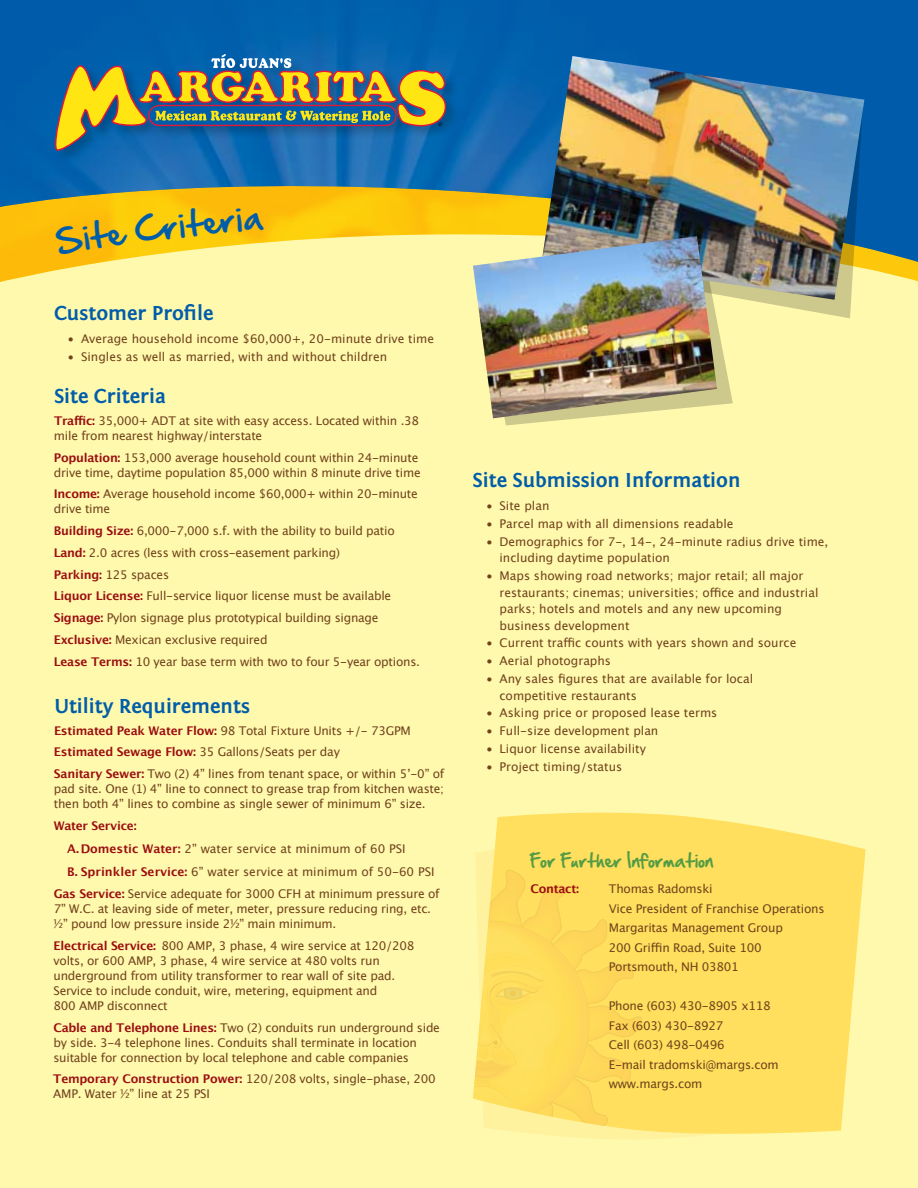
<style>
.page{position:relative;width:918px;height:1188px;background:#fff9ae}
.page>*{position:absolute;margin:0;border:0;box-sizing:border-box;transform-origin:0 0}
.t1{font:700 21px "Fontin Sans";color:#005daa}
.t2{font:16.5px "Hand Of Sean";letter-spacing:.02em;color:#539b44}
.t3{font:12px/15px "Lucida Grande";letter-spacing:-.02em;color:#71431c}
.t4{font:12px/16.5px "Lucida Grande";color:#71431c}
.t5{font:700 12px "Lucida Grande";letter-spacing:-.02em;color:#9b0e11}
.s1{font-weight:700;color:#9b0e11}
</style>
<div class="page">
<img style="left:0;top:262px;width:918px;height:20px">
<svg style="left:493px;top:322px;width:240px;height:104px"></svg>
<img style="left:0;top:0;width:918px;height:262px">
<svg style="left:749px;top:300px;width:102px;height:18px"></svg>
<img style="left:542px;top:56px;width:322px;height:244px">
<img style="left:473px;top:236px;width:244px;height:182px">
<div style="left:54px;top:53px;width:406px;height:111px;background:#000;opacity:.2"></div>
<svg style="left:55px;top:54px;width:391px;height:97px;background:#617f77"></svg>
<svg style="left:475px;top:812px;width:391px;height:326px;background:#fee266"></svg>
<svg style="left:475px;top:868px;width:167px;height:263px;background:#fee062"></svg>
<img style="left:509px;top:1118px;width:13px;height:3px">
<img style="left:607px;top:1083px;width:1px;height:19px">
<img style="left:590px;top:1043px;width:41px;height:31px">
<img style="left:589px;top:1005px;width:53px;height:36px">
<img style="left:607px;top:963px;width:24px;height:1px">
<img style="left:567px;top:919px;width:40px;height:1px">
<img style="left:525px;top:884px;width:42px;height:1px">
<img style="left:475px;top:882px;width:14px;height:38px">
<img style="left:506px;top:869px;width:18px;height:1px">
<img style="left:519px;top:1120px;width:47px;height:14px">
<img style="left:486px;top:1126px;width:2px;height:8px">
<img style="left:551px;top:1102px;width:57px;height:24px">
<img style="left:607px;top:1074px;width:24px;height:9px">
<img style="left:475px;top:1125px;width:11px;height:9px">
<img style="left:488px;top:1121px;width:34px;height:13px">
<img style="left:535px;top:1113px;width:15px;height:4px">
<img style="left:550px;top:1113px;width:3px;height:4px">
<img style="left:553px;top:1113px;width:54px;height:12px">
<img style="left:574px;top:1082px;width:33px;height:40px">
<img style="left:589px;top:1080px;width:41px;height:2px">
<img style="left:589px;top:1044px;width:41px;height:36px">
<img style="left:590px;top:1040px;width:49px;height:1px">
<img style="left:590px;top:1027px;width:51px;height:13px">
<img style="left:589px;top:1006px;width:53px;height:21px">
<img style="left:589px;top:1003px;width:44px;height:1px">
<img style="left:589px;top:976px;width:44px;height:27px">
<img style="left:589px;top:964px;width:44px;height:12px">
<img style="left:567px;top:920px;width:40px;height:49px">
<img style="left:489px;top:871px;width:1px;height:50px">
<img style="left:490px;top:870px;width:35px;height:51px">
<img style="left:522px;top:885px;width:45px;height:36px">
<img style="left:589px;top:1007px;width:1px;height:68px">
<img style="left:583px;top:927px;width:4px;height:40px">
<img style="left:509px;top:924px;width:74px;height:189px">
<img style="left:475px;top:922px;width:104px;height:45px">
<img style="left:475px;top:1124px;width:33px;height:1px">
<img style="left:475px;top:1110px;width:34px;height:14px">
<img style="left:475px;top:1110px;width:29px;height:3px">
<img style="left:484px;top:953px;width:68px;height:14px">
<img style="left:484px;top:957px;width:63px;height:9px">
<img style="left:485px;top:927px;width:52px;height:35px">
<img style="left:482px;top:966px;width:67px;height:1px">
<svg style="left:473px;top:967px;width:116px;height:143px;background:#fddd60"></svg>
<svg style="left:55px;top:207px;width:209px;height:48px;background:#fdc915"></svg>
<h1 class="t1" style="left:54px;top:302px;width:161px">Customer Profile</h1>
<p class="t4" style="left:68px;top:331px;width:368px">• Average household income $60,000+, 20-minute drive time</p>
<p class="t4" style="left:68px;top:349px;width:321px">• Singles as well as married, with and without children</p>
<h1 class="t1" style="left:54px;top:385px;width:114px">Site Criteria</h1>
<p class="t3" style="left:54px;top:413px;width:367px"><span class="s1">Traffic:</span> 35,000+ ADT at site with easy access. Located within .38 mile from nearest highway/interstate</p>
<p class="t3" style="left:54px;top:450px;width:368px"><span class="s1">Population:</span> 153,000 average household count within 24-minute drive time, daytime population 85,000 within 8 minute drive time</p>
<p class="t3" style="left:54px;top:487px;width:366px"><span class="s1">Income:</span> Average household income $60,000+ within 20-minute drive time</p>
<p class="t3" style="left:54px;top:520px;width:368px;line-height:21.8px"><span class="s1">Building Size:</span> 6,000-7,000 s.f. with the ability to build patio <span class="s1">Land:</span> 2.0 acres (less with cross-easement parking)<br><span class="s1">Parking:</span> 125 spaces<br><span class="s1">Liquor License:</span> Full-service liquor license must be available <span class="s1">Signage:</span> Pylon signage plus prototypical building signage <span class="s1">Exclusive:</span> Mexican exclusive required<br><span class="s1">Lease Terms:</span> 10 year base term with two to four 5-year options.</p>
<h1 class="t1" style="left:54px;top:694px;width:197px">Utility Requirements</h1>
<p class="t3" style="left:54px;top:720px;width:392px;line-height:21.8px"><span class="s1">Estimated Peak Water Flow:</span> 98 Total Fixture Units +/- 73GPM<br><span class="s1">Estimated Sewage Flow:</span> 35 Gallons/Seats per day<br><span class="s1">Sanitary Sewer:</span> Two (2) 4” lines from tenant space, or within 5’-0” of</p>
<p class="t3" style="left:54px;top:782px;width:392px">pad site. One (1) 4” line to connect to grease trap from kitchen waste; then both 4” lines to combine as single sewer of minimum 6” size.</p>
<p class="t4" style="left:67px;top:814px;width:369px;line-height:23.2px;text-indent:-14px"><span class="s1">Water Service:<br>A.Domestic Water:</span> 2” water service at minimum of 60 PSI<br><span class="s1">B. Sprinkler Service:</span> 6” water service at minimum of 50-60 PSI</p>
<p class="t3" style="left:54px;top:887px;width:387px"><span class="s1">Gas Service:</span> Service adequate for 3000 CFH at minimum pressure of<br>7” W.C. at leaving side of meter, meter, pressure reducing ring, etc. ½” pound low pressure inside 2½” main minimum.</p>
<p class="t3" style="left:53px;top:938px;width:363px"><span class="s1">Electrical Service:</span> 800 AMP, 3 phase, 4 wire service at 120/208 volts, or 600 AMP, 3 phase, 4 wire service at 480 volts run underground from utility transformer to rear wall of site pad.<br>Service to include conduit, wire, metering, equipment and<br>800 AMP disconnect</p>
<p class="t3" style="left:53px;top:1020px;width:388px"><span class="s1">Cable and Telephone Lines:</span> Two (2) conduits run underground side by side. 3-4 telephone lines. Conduits shall terminate in location suitable for connection by local telephone and cable companies</p>
<p class="t3" style="left:53px;top:1072px;width:384px"><span class="s1">Temporary Construction Power:</span> 120/208 volts, single-phase, 200<br>AMP. Water ½” line at 25 PSI</p>
<h1 class="t1" style="left:472px;top:468px;width:270px">Site Submission Information</h1>
<p class="t4" style="left:486px;top:498px;width:65px">• Site plan</p>
<p class="t4" style="left:486px;top:516px;width:249px">• Parcel map with all dimensions readable</p>
<p class="t4" style="left:500px;top:533px;width:330px;text-indent:-14px">• Demographics for 7-, 14-, 24-minute radius drive time, including daytime population</p>
<p class="t4" style="left:500px;top:568px;width:321px;text-indent:-14px">• Maps showing road networks; major retail; all major restaurants; cinemas; universities; office and industrial parks; hotels and motels and any new upcoming business development</p>
<p class="t4" style="left:486px;top:635px;width:312px">• Current traffic counts with years shown and source</p>
<p class="t4" style="left:486px;top:653px;width:127px">• Aerial photographs</p>
<p class="t4" style="left:500px;top:671px;width:255px;text-indent:-14px">• Any sales figures that are available for local competitive restaurants</p>
<p class="t4" style="left:486px;top:705px;width:233px">• Asking price or proposed lease terms</p>
<p class="t4" style="left:486px;top:723px;width:174px">• Full-size development plan</p>
<p class="t4" style="left:486px;top:741px;width:161px">• Liquor license availability</p>
<p class="t4" style="left:486px;top:759px;width:138px">• Project timing/status</p>
<h2 class="t2" style="left:530px;top:845px;width:185px">For Further Information</h2>
<p class="t5" style="left:530px;top:879px;width:50px">Contact:</p>
<p class="t3" style="left:609px;top:879px;width:217px;line-height:19.5px">Thomas Radomski<br>Vice President of Franchise Operations<br>Margaritas Management Group<br>200 Griffin Road, Suite 100<br>Portsmouth, NH 03801</p>
<p class="t3" style="left:609px;top:996px;width:171px;line-height:19.5px">Phone (603) 430-8905 x118<br>Fax (603) 430-8927<br>Cell (603) 498-0496<br>E-mail tradomski@margs.com www.margs.com</p>
</div>
